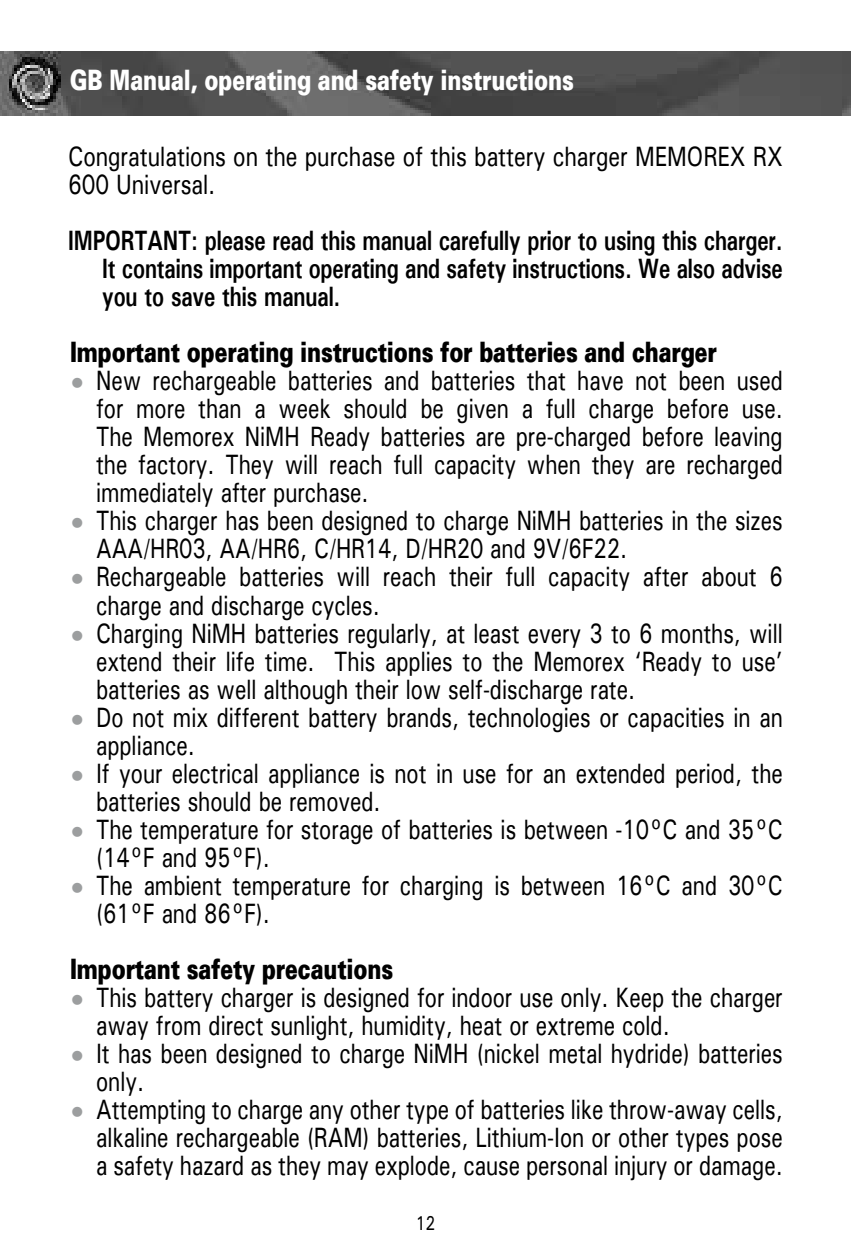
<style>
.page{position:relative;width:851px;height:1248px;background:#fff}
.page>*{position:absolute;margin:0;border:0;box-sizing:border-box;transform-origin:0 0}
.t1{font:28px/28px "Univers ATT";letter-spacing:-.005em;color:#000;scale:.76 1}
.t2{font:700 28px/28px "Univers ATT";letter-spacing:-.005em;color:#000;text-align:justify;scale:.75 1}
.t3{font:900 28px "Univers";letter-spacing:-.005em;color:#000;scale:.75 1}
.t4{font:28px/28px "Univers ATT";letter-spacing:-.005em;color:#000;scale:.78 1}
.t5{font:900 28px "Univers";letter-spacing:-.005em;color:#fff;scale:.75 1}
.t6{font:20px "Univers ATT";color:#000;scale:.78 1}
.s1{font-size:20px;color:#9c9e9f}
</style>
<div class="page">
<img style="left:0;top:51px;width:850px;height:64px">
<p class="t5" style="left:70px;top:62px;width:673px">GB Manual, operating and safety instructions</p>
<p class="t4" style="left:68px;top:142px;width:917px">Congratulations on the purchase of this battery charger MEMOREX RX<br>600 Universal.</p>
<p class="t2" style="left:102px;top:226px;width:909px;text-indent:-34px">IMPORTANT: please read this manual carefully prior to using this charger.<br>It contains important operating and safety instructions. We also advise you to save this manual.</p>
<p class="t3" style="left:70px;top:334px;width:863px">Important operating instructions for batteries and charger</p>
<p class="t1" style="left:96px;top:366px;width:905px;text-align:justify;text-indent:-26px"><span class="s1">•</span> New rechargeable batteries and batteries that have not been used for more than a week should be given a full charge before use.<br>The Memorex NiMH Ready batteries are pre-charged before leaving the factory. They will reach full capacity when they are recharged immediately after purchase.</p>
<p class="t1" style="left:96px;top:506px;width:904px;text-indent:-26px"><span class="s1">•</span> This charger has been designed to charge NiMH batteries in the sizes<br>AAA/HR03, AA/HR6, C/HR14, D/HR20 and 9V/6F22.</p>
<p class="t1" style="left:96px;top:562px;width:905px;text-indent:-26px"><span class="s1">•</span> Rechargeable batteries will reach their full capacity after about 6 charge and discharge cycles.</p>
<p class="t1" style="left:96px;top:618px;width:904px;text-align:justify;text-indent:-26px"><span class="s1">•</span> Charging NiMH batteries regularly, at least every 3 to 6 months, will extend their life time. This applies to the Memorex ‘Ready to use’ batteries as well although their low self-discharge rate.</p>
<p class="t1" style="left:96px;top:702px;width:905px;text-indent:-26px"><span class="s1">•</span> Do not mix different battery brands, technologies or capacities in an appliance.</p>
<p class="t1" style="left:96px;top:758px;width:905px;text-indent:-26px"><span class="s1">•</span> If your electrical appliance is not in use for an extended period, the batteries should be removed.</p>
<p class="t1" style="left:96px;top:814px;width:904px;text-indent:-26px"><span class="s1">•</span> The temperature for storage of batteries is between -10°C and 35°C (14°F and 95°F).</p>
<p class="t1" style="left:96px;top:870px;width:904px;text-indent:-26px"><span class="s1">•</span> The ambient temperature for charging is between 16°C and 30°C (61°F and 86°F).</p>
<p class="t3" style="left:70px;top:950px;width:432px">Important safety precautions</p>
<p class="t1" style="left:96px;top:982px;width:904px;text-indent:-26px"><span class="s1">•</span> This battery charger is designed for indoor use only. Keep the charger away from direct sunlight, humidity, heat or extreme cold.</p>
<p class="t1" style="left:96px;top:1038px;width:905px;text-indent:-26px"><span class="s1">•</span> It has been designed to charge NiMH (nickel metal hydride) batteries only.</p>
<p class="t1" style="left:96px;top:1094px;width:905px;text-align:justify;text-indent:-26px"><span class="s1">•</span> Attempting to charge any other type of batteries like throw-away cells, alkaline rechargeable (RAM) batteries, Lithium-Ion or other types pose a safety hazard as they may explode, cause personal injury or damage.</p>
<p class="t6" style="left:415px;top:1210px;width:27px">12</p>
</div>
